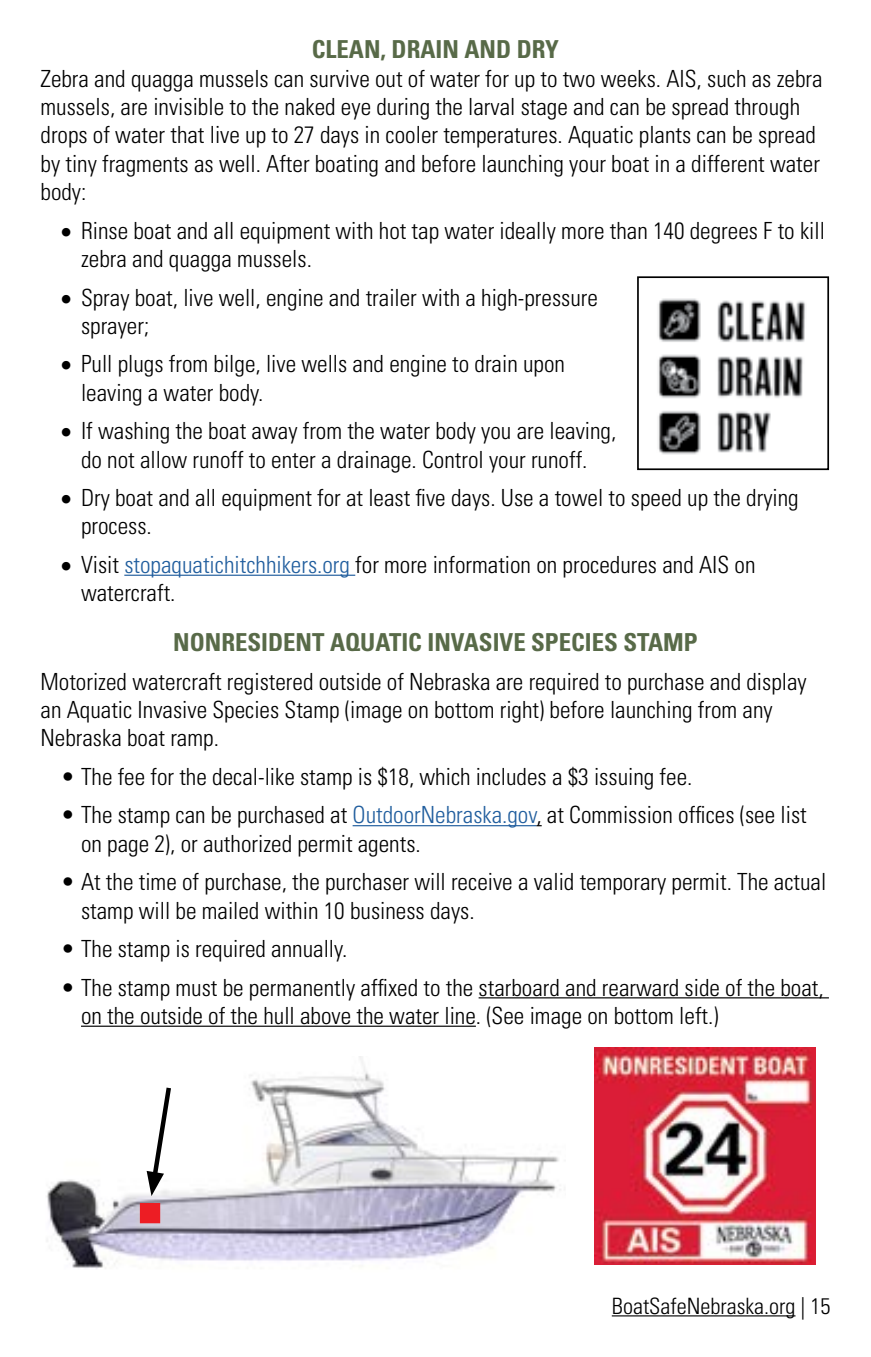
<style>
.page{position:relative;width:871px;height:1357px;background:#fff}
.page>*{position:absolute;margin:0;border:0;box-sizing:border-box;transform-origin:0 0}
.t1{font:700 condensed 24.75px "Univers LT Std";color:#586a48}
.t2{font:300 condensed 23.62px/28.3px "Univers LT Std";color:#000}
.t3{font:300 condensed 22.5px "Univers LT Std";color:#000}
.s1{color:#215e9e}
</style>
<div class="page">
<hr style="left:612px;top:1315px;width:183px;height:1px;background:#000">
<hr style="left:124px;top:575px;width:231px;height:1px;background:#215e9e">
<hr style="left:353px;top:825px;width:183px;height:1px;background:#215e9e">
<hr style="left:478px;top:997px;width:351px;height:1px;background:#000">
<hr style="left:81px;top:1025px;width:395px;height:2px;background:#000">
<img style="left:46px;top:1056px;width:515px;height:213px">
<div style="left:140px;top:1203px;width:20px;height:20px;background:#ed1d24"></div>
<svg style="left:147px;top:1083px;width:27px;height:113px"></svg>
<img style="left:595px;top:1047px;width:220px;height:217px">
<img style="left:658px;top:298px;width:147px;height:157px">
<div style="left:637px;top:276px;width:192px;height:194px;border:2px solid #000"></div>
<p class="t1" style="left:312px;top:34px;width:249px">CLEAN, DRAIN AND DRY</p>
<p class="t2" style="left:40px;top:64px;width:783px">Zebra and quagga mussels can survive out of water for up to two weeks. AIS, such as zebra mussels, are invisible to the naked eye during the larval stage and can be spread through drops of water that live up to 27 days in cooler temperatures. Aquatic plants can be spread by tiny fragments as well. After boating and before launching your boat in a different water body:</p>
<p class="t2" style="left:81px;top:216px;width:745px;text-indent:-20px">• Rinse boat and all equipment with hot tap water ideally more than 140 degrees F to kill zebra and quagga mussels.</p>
<p class="t2" style="left:81px;top:283px;width:518px;text-indent:-20px">• Spray boat, live well, engine and trailer with a high-pressure sprayer;</p>
<p class="t2" style="left:81px;top:350px;width:485px;text-indent:-20px">• Pull plugs from bilge, live wells and engine to drain upon leaving a water body.</p>
<p class="t2" style="left:61px;top:417px;width:557px;text-align:center">• If washing the boat away from the water body you are leaving, do not allow runoff to enter a drainage. Control your runoff.</p>
<p class="t2" style="left:81px;top:484px;width:719px;text-indent:-20px">• Dry boat and all equipment for at least five days. Use a towel to speed up the drying process.</p>
<p class="t2" style="left:81px;top:550px;width:676px;text-indent:-20px">• Visit <span class="s1">stopaquatichitchhikers.org</span> for more information on procedures and AIS on watercraft.</p>
<p class="t1" style="left:173px;top:627px;width:526px">NONRESIDENT AQUATIC INVASIVE SPECIES STAMP</p>
<p class="t2" style="left:40px;top:667px;width:768px">Motorized watercraft registered outside of Nebraska are required to purchase and display an Aquatic Invasive Species Stamp (image on bottom right) before launching from any<br>Nebraska boat ramp.</p>
<p class="t2" style="left:61px;top:762px;width:633px">• The fee for the decal-like stamp is $18, which includes a $3 issuing fee.</p>
<p class="t2" style="left:81px;top:801px;width:727px;text-indent:-20px">• The stamp can be purchased at <span class="s1">OutdoorNebraska.gov</span>, at Commission offices (see list on page 2), or authorized permit agents.</p>
<p class="t2" style="left:81px;top:868px;width:747px;text-indent:-20px">• At the time of purchase, the purchaser will receive a valid temporary permit. The actual stamp will be mailed within 10 business days.</p>
<p class="t2" style="left:61px;top:934px;width:288px">• The stamp is required annually.</p>
<p class="t2" style="left:81px;top:973px;width:744px;text-indent:-20px">• The stamp must be permanently affixed to the starboard and rearward side of the boat, on the outside of the hull above the water line. (See image on bottom left.)</p>
<p class="t3" style="left:612px;top:1292px;width:220px">BoatSafeNebraska.org | 15</p>
</div>
